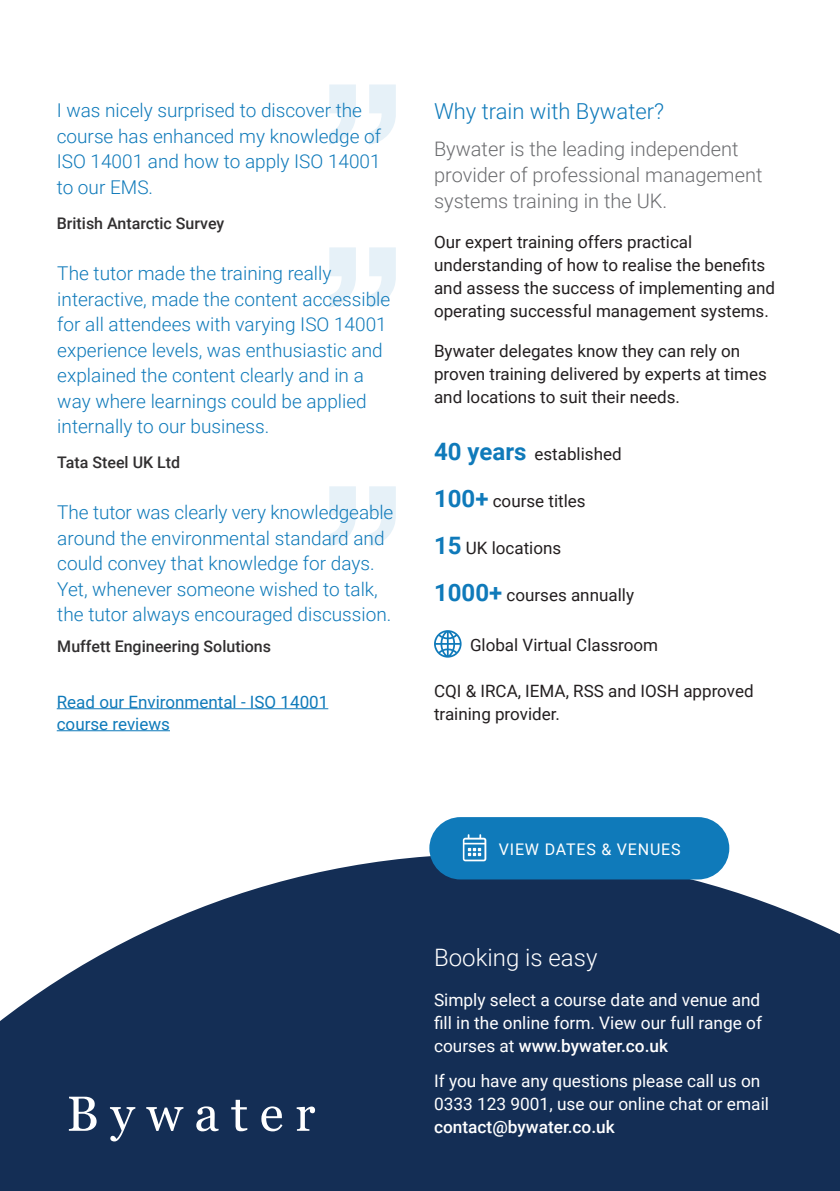
<style>
.page{position:relative;width:840px;height:1191px;background:#fff}
.page>*{position:absolute;margin:0;border:0;box-sizing:border-box;transform-origin:0 0}
.t1{font:700 187.2px "Helvetica Neue";color:#e6f1f8}
.Booking_-_title{font:300 24px "Roboto";color:#fff}
.Heading_2{font:300 22px "Roboto";color:#0f7aba}
.Intro_paragraph{font:300 20px/26px "Roboto";color:#6c6d70}
.Quote_text{font:300 19px/25.6px "Roboto";color:#0f7aba}
.Booking_-_text{font:17.2px/23px "Roboto";color:#fff;text-align:justify}
.Intro_paragraph-2{font:17px/23px "Roboto";color:#231f20}
.Quotes_link{font:17px/22px "Roboto";color:#0f7aba}
.Quote_by{font:500 16px "Roboto";color:#312f30}
.Button_-_text{font:16px "Roboto";letter-spacing:.05em;color:#fff}
.s1{font-weight:700;font-size:24px;color:#0f7aba}
.s2{font-weight:500}
</style>
<div class="page">
<svg style="left:0;top:854px;width:839px;height:337px;background:#304769"></svg>
<svg style="left:69px;top:1096px;width:246px;height:45px;background:#394e6f"></svg>
<hr style="left:57px;top:708px;width:271px;height:1px;background:#0f7aba">
<hr style="left:57px;top:730px;width:113px;height:1px;background:#0f7aba">
<svg style="left:434px;top:630px;width:27px;height:27px"></svg>
<div style="left:429px;top:817px;width:300px;height:62px;background:#0f7aba;border-radius:31px"></div>
<svg style="left:462px;top:834px;width:24px;height:27px"></svg>
<p class="t1" style="left:406px;top:224px;width:88px;rotate:-180deg">“</p>
<p class="Quote_text" style="left:57px;top:96px;width:325px">I was nicely surprised to discover the course has enhanced my knowledge of<br>ISO 14001 and how to apply ISO 14001 to our EMS.</p>
<p class="Quote_by" style="left:57px;top:212px;width:169px">British Antarctic Survey</p>
<p class="t1" style="left:406px;top:387px;width:88px;rotate:-180deg">“</p>
<p class="Quote_text" style="left:57px;top:260px;width:334px">The tutor made the training really interactive, made the content accessible for all attendees with varying ISO 14001 experience levels, was enthusiastic and explained the content clearly and in a way where learnings could be applied internally to our business.</p>
<p class="Quote_by" style="left:57px;top:451px;width:124px">Tata Steel UK Ltd</p>
<p class="t1" style="left:406px;top:626px;width:88px;rotate:-180deg">“</p>
<p class="Quote_text" style="left:57px;top:499px;width:337px">The tutor was clearly very knowledgeable around the environmental standard and could convey that knowledge for days.<br>Yet, whenever someone wished to talk, the tutor always encouraged discussion.</p>
<p class="Quote_by" style="left:57px;top:635px;width:215px">Muffett Engineering Solutions</p>
<p class="Quotes_link" style="left:57px;top:690px;width:273px">Read our Environmental - ISO 14001 course reviews</p>
<p class="Heading_2" style="left:434px;top:95px;width:231px">Why train with Bywater?</p>
<p class="Intro_paragraph" style="left:434px;top:135px;width:330px">Bywater is the leading independent provider of professional management systems training in the UK.</p>
<p class="Intro_paragraph-2" style="left:434px;top:230px;width:342px">Our expert training offers practical understanding of how to realise the benefits and assess the success of implementing and operating successful management systems.</p>
<p class="Intro_paragraph-2" style="left:434px;top:339px;width:334px">Bywater delegates know they can rely on proven training delivered by experts at times and locations to suit their needs.</p>
<p class="Intro_paragraph-2" style="left:434px;top:442px;width:189px"><span class="s1">40 years</span> established</p>
<p class="Intro_paragraph-2" style="left:434px;top:489px;width:153px"><span class="s1">100+</span> course titles</p>
<p class="Intro_paragraph-2" style="left:434px;top:535px;width:129px"><span class="s1">15</span> UK locations</p>
<p class="Intro_paragraph-2" style="left:434px;top:582px;width:201px"><span class="s1">1000+</span> courses annually</p>
<p class="Intro_paragraph-2" style="left:469px;top:632px;width:189px">Global Virtual Classroom</p>
<p class="Intro_paragraph-2" style="left:434px;top:678px;width:321px">CQI &amp; IRCA, IEMA, RSS and IOSH approved training provider.</p>
<p class="Button_-_text" style="left:498px;top:838px;width:183px">VIEW DATES &amp; VENUES</p>
<p class="Booking_-_title" style="left:434px;top:941px;width:165px">Booking is easy</p>
<p class="Booking_-_text" style="left:434px;top:988px;width:329px">Simply select a course date and venue and fill in the online form. View our full range of courses at <span class="s2">www.bywater.co.uk</span></p>
<p class="Booking_-_text" style="left:434px;top:1068px;width:336px;text-align:left">If you have any questions please call us on<br>0333 123 9001, use our online chat or email <span class="s2">contact@bywater.co.uk</span></p>
</div>
